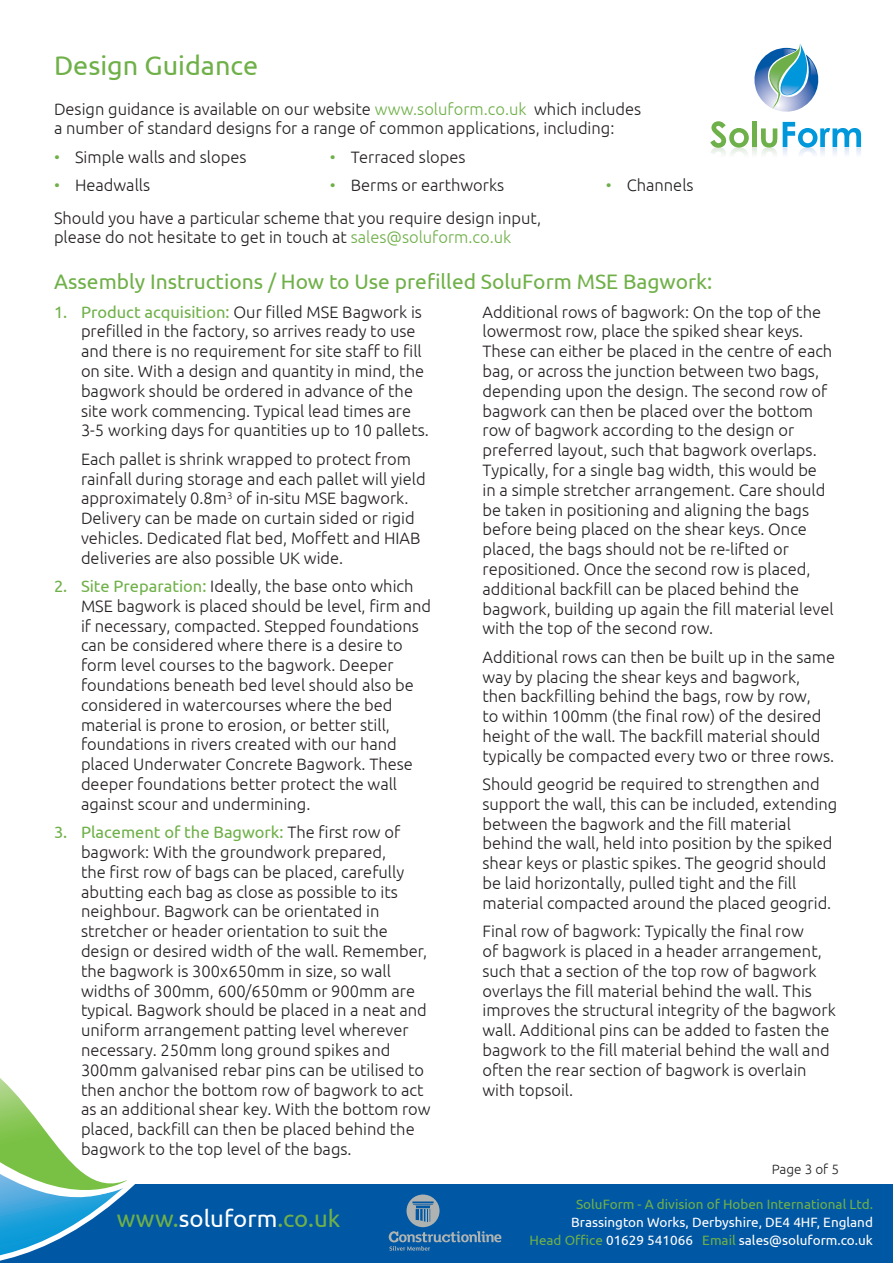
<style>
.page{position:relative;width:893px;height:1263px;background:#fff}
.page>*{position:absolute;margin:0;border:0;box-sizing:border-box;transform-origin:0 0}
.t1{font:27px "Ubuntu";color:#6fb048}
.t2{font:24px "Ubuntu";color:#6fb048}
.t3{font:21px "Ubuntu";color:#6fb048}
.t4{font:300 16.5px/19.8px "Ubuntu";color:#231f20}
.t5{font:13.5px/18px "Ubuntu";color:#fff;text-align:right}
.t6{font:13.5px "Ubuntu";color:#6fb048}
.t7{font:300 13.5px "Ubuntu";color:#231f20}
.s1{color:#6fb048}
.s2{font-weight:400;color:#6fb048}
.s3{color:#fff}
</style>
<div class="page">
<svg style="left:752px;top:148px;width:5px;height:6px"></svg>
<svg style="left:710px;top:121px;width:39px;height:33px"></svg>
<div style="left:752px;top:121px;width:5px;height:26px;background:#6eb049"></div>
<svg style="left:761px;top:128px;width:16px;height:26px"></svg>
<svg style="left:783px;top:122px;width:78px;height:33px"></svg>
<svg style="left:754px;top:44px;width:65px;height:68px"></svg>
<div style="left:0;top:1184px;width:893px;height:79px;background:#0057a4"></div>
<svg style="left:0;top:1078px;width:135px;height:183px"></svg>
<svg style="left:389px;top:1194px;width:112px;height:57px"></svg>
<h1 class="t1" style="left:54px;top:49px;width:206px">Design Guidance</h1>
<p class="t4" style="left:54px;top:98px;width:589px">Design guidance is available on our website <span class="s1">www.soluform.co.uk</span> which includes a number of standard designs for a range of common applications, including:</p>
<p class="t4" style="left:54px;top:146px;width:194px"><span class="s1">•</span> Simple walls and slopes</p>
<p class="t4" style="left:54px;top:168px;width:489px;line-height:32.5px"><span class="s1">•</span> Headwalls<br>Should you have a particular scheme that you require design input,</p>
<p class="t4" style="left:54px;top:227px;width:459px">please do not hesitate to get in touch at <span class="s1">sales@soluform.co.uk</span></p>
<p class="t4" style="left:330px;top:146px;width:137px"><span class="s1">•</span> Terraced slopes</p>
<p class="t4" style="left:330px;top:175px;width:176px"><span class="s1">•</span> Berms or earthworks</p>
<p class="t4" style="left:606px;top:175px;width:89px"><span class="s1">•</span> Channels</p>
<p class="t3" style="left:54px;top:269px;width:660px">Assembly Instructions / How to Use prefilled SoluForm MSE Bagwork:</p>
<p class="t4" style="left:81px;top:301px;width:349px;text-indent:-27px"><span class="s2">1. Product acquisition:</span> Our filled MSE Bagwork is prefilled in the factory, so arrives ready to use and there is no requirement for site staff to fill on site. With a design and quantity in mind, the bagwork should be ordered in advance of the site work commencing. Typical lead times are 3-5 working days for quantities up to 10 pallets.</p>
<p class="t4" style="left:81px;top:448px;width:346px">Each pallet is shrink wrapped to protect from rainfall during storage and each pallet will yield approximately 0.8m<sup>3</sup> of in-situ MSE bagwork.<br>Delivery can be made on curtain sided or rigid vehicles. Dedicated flat bed, Moffett and HIAB deliveries are also possible UK wide.</p>
<p class="t4" style="left:81px;top:576px;width:352px;text-indent:-27px"><span class="s2">2. Site Preparation:</span> Ideally, the base onto which MSE bagwork is placed should be level, firm and if necessary, compacted. Stepped foundations can be considered where there is a desire to form level courses to the bagwork. Deeper foundations beneath bed level should also be considered in watercourses where the bed material is prone to erosion, or better still, foundations in rivers created with our hand placed Underwater Concrete Bagwork. These deeper foundations better protect the wall against scour and undermining.</p>
<p class="t4" style="left:81px;top:822px;width:351px;text-indent:-27px"><span class="s2">3. Placement of the Bagwork:</span> The first row of bagwork: With the groundwork prepared,<br>the first row of bags can be placed, carefully abutting each bag as close as possible to its neighbour. Bagwork can be orientated in stretcher or header orientation to suit the design or desired width of the wall. Remember, the bagwork is 300x650mm in size, so wall widths of 300mm, 600/650mm or 900mm are typical. Bagwork should be placed in a neat and uniform arrangement patting level wherever necessary. 250mm long ground spikes and 300mm galvanised rebar pins can be utilised to then anchor the bottom row of bagwork to act as an additional shear key. With the bottom row placed, backfill can then be placed behind the bagwork to the top level of the bags.</p>
<p class="t4" style="left:482px;top:301px;width:353px">Additional rows of bagwork: On the top of the lowermost row, place the spiked shear keys.<br>These can either be placed in the centre of each bag, or across the junction between two bags, depending upon the design. The second row of bagwork can then be placed over the bottom row of bagwork according to the design or preferred layout, such that bagwork overlaps.<br>Typically, for a single bag width, this would be in a simple stretcher arrangement. Care should be taken in positioning and aligning the bags before being placed on the shear keys. Once placed, the bags should not be re-lifted or repositioned. Once the second row is placed, additional backfill can be placed behind the bagwork, building up again the fill material level with the top of the second row.</p>
<p class="t4" style="left:482px;top:646px;width:354px">Additional rows can then be built up in the same way by placing the shear keys and bagwork, then backfilling behind the bags, row by row,<br>to within 100mm (the final row) of the desired height of the wall. The backfill material should typically be compacted every two or three rows.</p>
<p class="t4" style="left:482px;top:774px;width:356px">Should geogrid be required to strengthen and support the wall, this can be included, extending between the bagwork and the fill material behind the wall, held into position by the spiked shear keys or plastic spikes. The geogrid should be laid horizontally, pulled tight and the fill material compacted around the placed geogrid.</p>
<p class="t4" style="left:482px;top:921px;width:355px">Final row of bagwork: Typically the final row<br>of bagwork is placed in a header arrangement, such that a section of the top row of bagwork overlays the fill material behind the wall. This improves the structural integrity of the bagwork wall. Additional pins can be added to fasten the bagwork to the fill material behind the wall and often the rear section of bagwork is overlain with topsoil.</p>
<h2 class="t2" style="left:117px;top:1204px;width:225px">www.<span class="s3">soluform</span>.co.uk</h2>
<p class="t7" style="left:772px;top:1161px;width:69px">Page 3 of 5</p>
<p class="t6" style="left:576px;top:1196px;width:298px">SoluForm - A division of Hoben International Ltd.</p>
<p class="t5" style="left:529px;top:1212px;width:345px">Brassington Works, Derbyshire, DE4 4HF, England<br><span class="s1">Head Office</span> 01629 541066 <span class="s1">Email</span> sales@soluform.co.uk</p>
</div>
